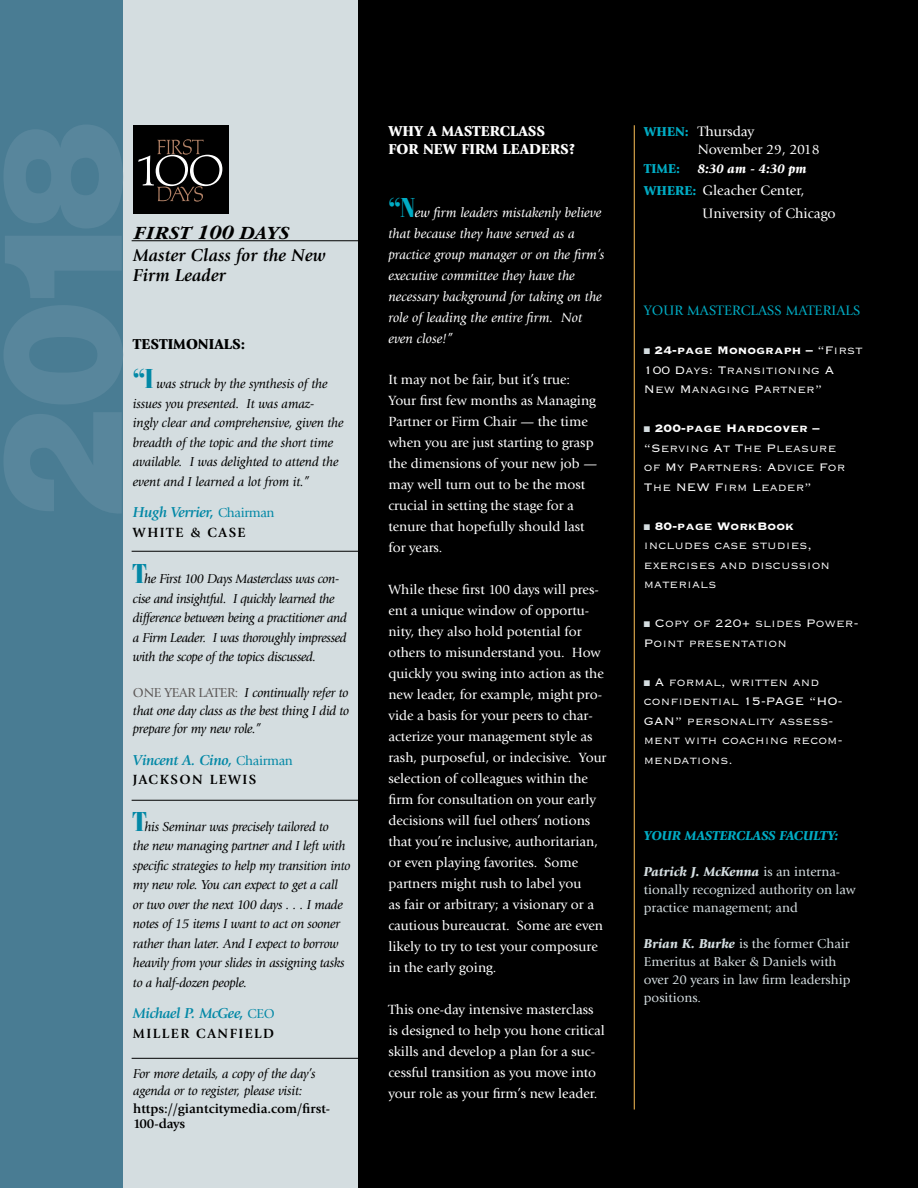
<style>
.page{position:relative;width:918px;height:1188px;background:#fff}
.page>*{position:absolute;margin:0;border:0;box-sizing:border-box;transform-origin:0 0}
.t1{font:italic 700 19.5px "Garamond";letter-spacing:.025em;color:#000}
.t2{font:italic 700 18px/19.5px "Giovanni";letter-spacing:.005em;color:#000}
.t3{font:italic 700 15px "Giovanni";letter-spacing:-.025em;color:#0388a6}
.t4{font:900 15px/18px "Giovanni";color:#fff}
.t5{font:900 15px "Giovanni";color:#000}
.t6{font:14.25px/19.5px "Copperplate Thirty Two BC";letter-spacing:.01em;color:#fff}
.t7{font:14.25px/18px "Giovanni";color:#fff}
.t8{font:14.25px "Copperplate Thirty Three BC";letter-spacing:.01em;color:#fff}
.t9{font:14.25px "Giovanni";letter-spacing:.01em;color:#00acc4}
.t10{font:13.8px/21px "Giovanni";color:#fff}
.t11{font:italic 13.8px/21px "Giovanni";color:#fff}
.t12{font:700 13.8px "Giovanni";letter-spacing:.11em;color:#000}
.t13{font:italic 13.5px/19.5px "Giovanni";letter-spacing:-.02em;color:#000}
.t14{font:13.5px/18px "Giovanni";color:#d4dde0}
.t15{font:700 13.5px/15px "Giovanni";color:#000}
.t16{font:italic 900 13.5px "Giovanni";color:#00acc4}
.t17{font:italic 900 13.5px "Giovanni";color:#fff}
.t18{font:900 13.5px "Giovanni";color:#00acc4}
.s1{font-size:21px}
.s2{font-family:"Bauer Bodoni";font-weight:900;font-style:normal;font-stretch:condensed;font-size:27px;color:#0388a6}
.s3{font-weight:400;font-style:normal;font-size:13.5px}
.s4{font-style:normal;color:#5c5857}
.s5{font-family:"Bauer Bodoni";font-weight:900;font-style:normal;font-stretch:condensed;font-size:27px;color:#00acc4}
.s6{font-weight:900;font-size:13.5px;color:#00acc4}
.s7{color:#d4dde0}
.s8{font-family:"Copperplate Thirty Two BC"}
.s9{font-weight:900;font-style:italic}
</style>
<div class="page">
<div style="left:0;top:0;width:126px;height:1188px;background:#497c93"></div>
<div style="left:123px;top:0;width:260px;height:1188px;background:#d4dde0"></div>
<hr style="left:132px;top:1058px;width:246px;height:1px;background:#000">
<hr style="left:132px;top:240px;width:246px;height:1px;background:#000">
<hr style="left:132px;top:551px;width:246px;height:1px;background:#000">
<hr style="left:132px;top:800px;width:246px;height:1px;background:#000">
<div style="left:358px;top:0;width:560px;height:1188px;background:#000"></div>
<hr style="left:634px;top:125px;width:1px;height:985px;background:#fdc057">
<div style="left:133px;top:125px;width:96px;height:89px;background:#000"></div>
<svg style="left:138px;top:139px;width:84px;height:63px"></svg>
<h1 class="t1" style="left:133px;top:222px;width:157px">FIRST <span class="s1">100</span> DAYS</h1>
<h2 class="t2" style="left:133px;top:246px;width:194px">Master Class for the New<br>Firm Leader</h2>
<p class="t5" style="left:133px;top:335px;width:114px">TESTIMONIALS:</p>
<p class="t13" style="left:133px;top:374px;width:212px"><span class="s2">“I</span> was struck by the synthesis of the issues you presented. It was amaz-<br>ingly clear and comprehensive, given the breadth of the topic and the short time available. I was delighted to attend the event and I learned a lot from it.”</p>
<p class="t3" style="left:133px;top:504px;width:143px">Hugh Verrier, <span class="s3">Chairman</span></p>
<p class="t12" style="left:133px;top:524px;width:114px">WHITE &amp; CASE</p>
<p class="t13" style="left:133px;top:569px;width:215px"><span class="s2">T</span>he First 100 Days Masterclass was con&shy;cise and insightful. I quickly learned the difference between being a practitioner and a Firm Leader. I was thoroughly impressed with the scope of the topics discussed.</p>
<p class="t13" style="left:133px;top:684px;width:218px;line-height:18px;text-align:justify"><span class="s4">ONE YEAR LATER:</span> I continually refer to that one day class as the best thing I did to prepare for my new role.”</p>
<p class="t3" style="left:133px;top:752px;width:161px">Vincent A. Cino, <span class="s3">Chairman</span></p>
<p class="t12" style="left:133px;top:772px;width:125px">JACKSON LEWIS</p>
<p class="t13" style="left:133px;top:817px;width:219px"><span class="s2">T</span>his Seminar was precisely tailored to<br>the new managing partner and I left with specific strategies to help my transition into my new role. You can expect to get a call or two over the next 100 days . . . I made notes of 15 items I want to act on sooner rather than later. And I expect to borrow heavily from your slides in assigning tasks to a half-dozen people.</p>
<p class="t3" style="left:133px;top:1005px;width:143px">Michael P. McGee, <span class="s3">CEO</span></p>
<p class="t12" style="left:133px;top:1025px;width:143px">MILLER CANFIELD</p>
<p class="t13" style="left:133px;top:1066px;width:184px;line-height:16.5px">For more details, a copy of the day’s agenda or to register, please visit:</p>
<p class="t15" style="left:133px;top:1101px;width:198px">https://giantcitymedia.com/first-<br>100-days</p>
<p class="t4" style="left:388px;top:122px;width:189px">WHY A MASTERCLASS<br>FOR NEW FIRM LEADERS?</p>
<p class="t11" style="left:388px;top:203px;width:218px"><span class="s5">“N</span>ew firm leaders mistakenly believe that because they have served as a practice group manager or on the firm’s executive committee they have the necessary background for taking on the role of leading the entire firm. Not even close!”</p>
<p class="t10" style="left:388px;top:369px;width:210px">It may not be fair, but it’s true:<br>Your first few months as Managing<br>Partner or Firm Chair — the time when you are just starting to grasp the dimensions of your new job — may well turn out to be the most crucial in setting the stage for a tenure that hopefully should last for years.</p>
<p class="t10" style="left:388px;top:579px;width:220px">While these first 100 days will pres&shy;ent a unique window of opportu&shy;nity, they also hold potential for others to misunderstand you. How quickly you swing into action as the new leader, for example, might pro&shy;vide a basis for your peers to char&shy;acterize your management style as rash, purposeful, or indecisive. Your selection of colleagues within the firm for consultation on your early decisions will fuel others’ notions that you’re inclusive, authoritarian, or even playing favorites. Some partners might rush to label you<br>as fair or arbitrary; a visionary or a cautious bureaucrat. Some are even likely to try to test your composure in the early going.</p>
<p class="t10" style="left:388px;top:999px;width:218px">This one-day intensive masterclass is designed to help you hone critical skills and develop a plan for a suc&shy;cessful transition as you move into your role as your firm’s new leader.</p>
<p class="t7" style="left:698px;top:122px;width:123px;text-indent:-54px"><span class="s6">WHEN:</span> Thursday<br>November 29, 2018</p>
<p class="t18" style="left:644px;top:160px;width:38px">TIME:</p>
<p class="t17" style="left:698px;top:161px;width:110px">8:30 am - 4:30 pm</p>
<p class="t7" style="left:703px;top:179px;width:135px;line-height:22.5px;text-indent:-59px"><span class="s6">WHERE:</span> Gleacher Center,<br>University of Chicago</p>
<p class="t9" style="left:644px;top:302px;width:218px">YOUR MASTERCLASS MATERIALS</p>
<p class="t8" style="left:644px;top:343px;width:220px"><span class="s7">■</span> 24-page Monograph – <span class="s8">“First</span></p>
<p class="t6" style="left:644px;top:360px;width:192px">100 Days: Transitioning A<br>New Managing Partner”</p>
<p class="t8" style="left:644px;top:421px;width:177px"><span class="s7">■</span> 200-page Hardcover –</p>
<p class="t6" style="left:644px;top:438px;width:203px">“Serving At The Pleasure of My Partners: Advice For<br>The NEW Firm Leader”</p>
<p class="t8" style="left:644px;top:519px;width:152px"><span class="s7">■</span> 80-page WorkBook</p>
<p class="t6" style="left:644px;top:536px;width:188px">includes case studies, exercises and discussion materials</p>
<p class="t6" style="left:644px;top:614px;width:216px"><span class="s7">■</span> Copy of 220+ slides Power-<br>Point presentation</p>
<p class="t6" style="left:644px;top:672px;width:200px"><span class="s7">■</span> A formal, written and confidential 15-PAGE “HO-<br>GAN” personality assess&shy;ment with coaching recom&shy;mendations.</p>
<p class="t16" style="left:644px;top:828px;width:196px">YOUR MASTERCLASS FACULTY:</p>
<p class="t14" style="left:644px;top:863px;width:213px"><span class="s9">Patrick J. McKenna</span> is an interna&shy;tionally recognized authority on law practice management; and</p>
<p class="t14" style="left:644px;top:935px;width:208px"><span class="s9">Brian K. Burke</span> is the former Chair<br>Emeritus at Baker &amp; Daniels with over 20 years in law firm leadership positions.</p>
</div>
